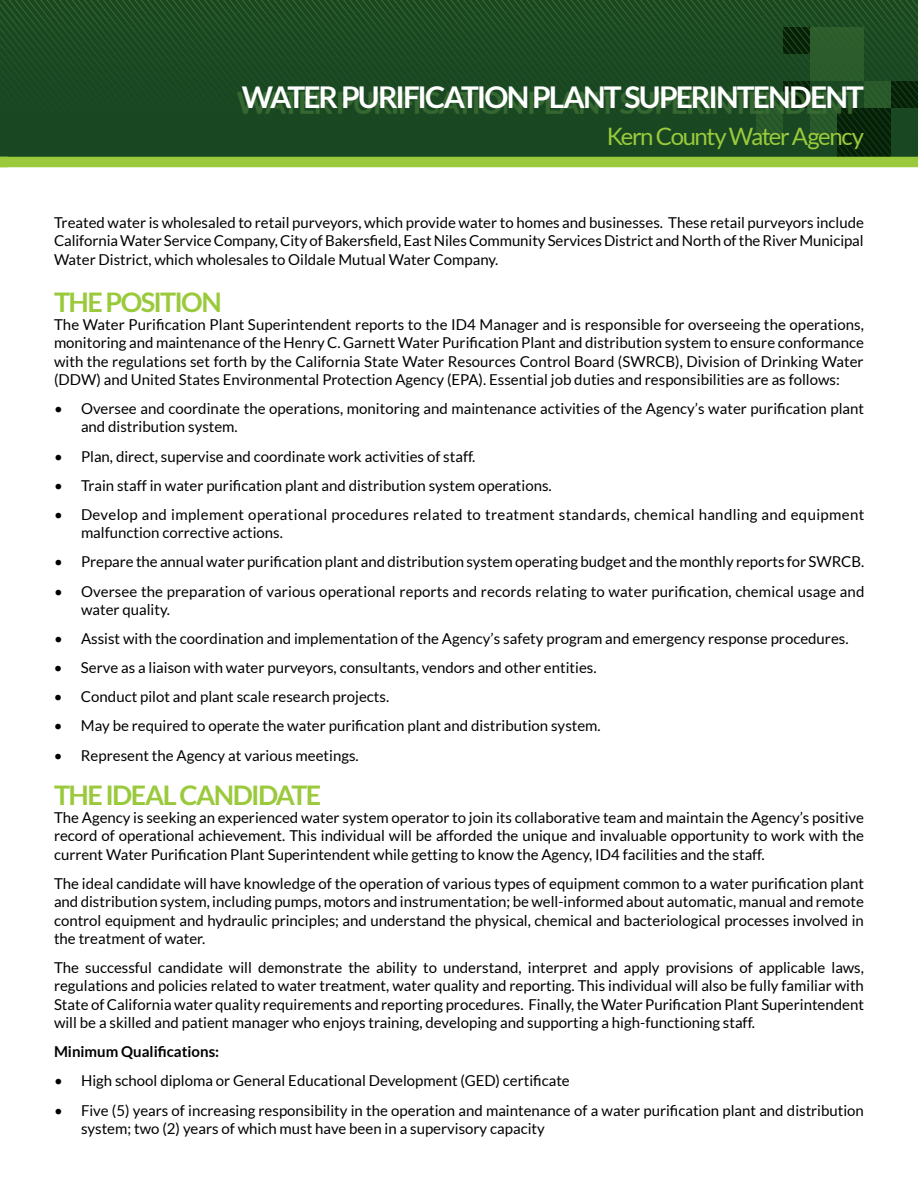
<style>
.page{position:relative;width:918px;height:1188px;background:#fff}
.page>*{position:absolute;margin:0;border:0;box-sizing:border-box;transform-origin:0 0}
.t1{font:700 30px "Lato";letter-spacing:-.06em;color:#fff}
.t2{font:700 27px "Lato";letter-spacing:-.06em;color:#9aca3c}
.t3{font:24px "Lato";letter-spacing:-.06em;color:#9aca3c}
.t4{font:15px/18.3px "Lato";color:#000;text-align:justify}
.t5{font:15px/18.3px "Lato";letter-spacing:.025em;color:#000}
.t6{font:700 15px "Lato";color:#000}
</style>
<div class="page">
<svg style="left:0;top:0;width:918px;height:157px;background:#1b4922"></svg>
<div style="left:237px;top:91px;width:621px;height:23px;background:#407237;opacity:.75"></div>
<div style="left:0;top:157px;width:918px;height:10px;background:#9aca3c"></div>
<h1 class="t1" style="left:242px;top:80px;width:624px">WATER PURIFICATION PLANT SUPERINTENDENT</h1>
<h3 class="t3" style="left:607px;top:123px;width:259px">Kern County Water Agency</h3>
<p class="t4" style="left:54px;top:213px;width:812px">Treated water is wholesaled to retail purveyors, which provide water to homes and businesses. These retail purveyors include California Water Service Company, City of Bakersfield, East Niles Community Services District and North of the River Municipal Water District, which wholesales to Oildale Mutual Water Company.</p>
<h2 class="t2" style="left:54px;top:286px;width:169px">THE POSITION</h2>
<p class="t4" style="left:54px;top:315px;width:812px">The Water Purification Plant Superintendent reports to the ID4 Manager and is responsible for overseeing the operations, monitoring and maintenance of the Henry C. Garnett Water Purification Plant and distribution system to ensure conformance with the regulations set forth by the California State Water Resources Control Board (SWRCB), Division of Drinking Water (DDW) and United States Environmental Protection Agency (EPA). Essential job duties and responsibilities are as follows:</p>
<p class="t4" style="left:81px;top:399px;width:785px;text-indent:-27px">• Oversee and coordinate the operations, monitoring and maintenance activities of the Agency’s water purification plant and distribution system.</p>
<p class="t4" style="left:54px;top:447px;width:423px">• Plan, direct, supervise and coordinate work activities of staff.</p>
<p class="t4" style="left:54px;top:476px;width:499px">• Train staff in water purification plant and distribution system operations.</p>
<p class="t5" style="left:81px;top:505px;width:785px;text-indent:-27px">• Develop and implement operational procedures related to treatment standards, chemical handling and equipment malfunction corrective actions.</p>
<p class="t4" style="left:54px;top:553px;width:812px">• Prepare the annual water purification plant and distribution system operating budget and the monthly reports for SWRCB.</p>
<p class="t4" style="left:81px;top:582px;width:785px;text-indent:-27px">• Oversee the preparation of various operational reports and records relating to water purification, chemical usage and water quality.</p>
<p class="t4" style="left:54px;top:629px;width:796px">• Assist with the coordination and implementation of the Agency’s safety program and emergency response procedures.</p>
<p class="t4" style="left:54px;top:658px;width:544px">• Serve as a liaison with water purveyors, consultants, vendors and other entities.</p>
<p class="t4" style="left:54px;top:688px;width:337px">• Conduct pilot and plant scale research projects.</p>
<p class="t4" style="left:54px;top:717px;width:548px">• May be required to operate the water purification plant and distribution system.</p>
<p class="t4" style="left:54px;top:746px;width:306px">• Represent the Agency at various meetings.</p>
<h2 class="t2" style="left:54px;top:779px;width:269px">THE IDEAL CANDIDATE</h2>
<p class="t4" style="left:54px;top:808px;width:812px">The Agency is seeking an experienced water system operator to join its collaborative team and maintain the Agency’s positive record of operational achievement. This individual will be afforded the unique and invaluable opportunity to work with the current Water Purification Plant Superintendent while getting to know the Agency, ID4 facilities and the staff.</p>
<p class="t4" style="left:54px;top:874px;width:812px">The ideal candidate will have knowledge of the operation of various types of equipment common to a water purification plant and distribution system, including pumps, motors and instrumentation; be well-informed about automatic, manual and remote control equipment and hydraulic principles; and understand the physical, chemical and bacteriological processes involved in the treatment of water.</p>
<p class="t4" style="left:54px;top:958px;width:812px">The successful candidate will demonstrate the ability to understand, interpret and apply provisions of applicable laws, regulations and policies related to water treatment, water quality and reporting. This individual will also be fully familiar with State of California water quality requirements and reporting procedures. Finally, the Water Purification Plant Superintendent will be a skilled and patient manager who enjoys training, developing and supporting a high-functioning staff.</p>
<p class="t6" style="left:54px;top:1043px;width:167px">Minimum Qualifications:</p>
<p class="t4" style="left:54px;top:1072px;width:517px">• High school diploma or General Educational Development (GED) certificate</p>
<p class="t4" style="left:81px;top:1101px;width:785px;text-indent:-27px">• Five (5) years of increasing responsibility in the operation and maintenance of a water purification plant and distribution system; two (2) years of which must have been in a supervisory capacity</p>
</div>
